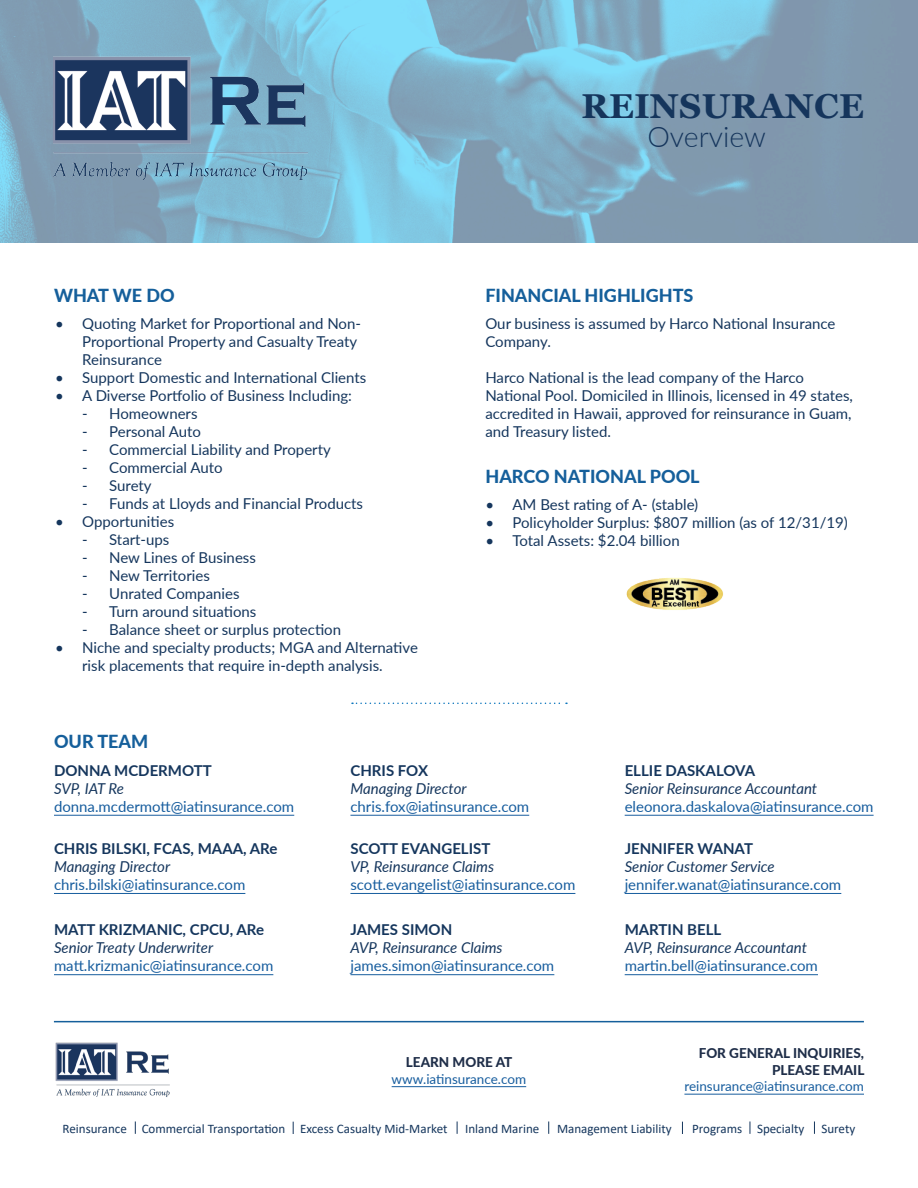
<style>
.page{position:relative;width:918px;height:1188px;background:#fff}
.page>*{position:absolute;margin:0;border:0;box-sizing:border-box;transform-origin:0 0}
.t1{font:700 34.5px "Georgia";letter-spacing:.005em;color:#15355c}
.t2{font:300 28.5px "Lato";color:#15355c}
.t3{font:800 18px "Lato";color:#155f9b}
.t4{font:15px/18px "Lato";color:#15365d}
.t5{font:15px "Lato";color:#175d9e}
.t6{font:italic 15px "Lato";color:#15365d}
.t7{font:700 15px "Lato";color:#15365d}
.t8{font:13.5px "Lato";color:#175d9e}
.t9{font:800 13.5px "Lato";color:#1f2e49}
.t10{font:13.05px "Calibri";color:#15365d}
</style>
<div class="page">
<img style="left:0;top:0;width:918px;height:242px">
<img style="left:54px;top:56px;width:257px;height:126px">
<svg style="left:352px;top:703px;width:215px;height:1px"></svg>
<hr style="left:54px;top:815px;width:240px;height:1px;background:#175d9e">
<hr style="left:54px;top:893px;width:191px;height:1px;background:#175d9e">
<hr style="left:54px;top:974px;width:219px;height:1px;background:#175d9e">
<hr style="left:350px;top:815px;width:179px;height:1px;background:#175d9e">
<hr style="left:350px;top:893px;width:225px;height:1px;background:#175d9e">
<hr style="left:350px;top:974px;width:204px;height:1px;background:#175d9e">
<hr style="left:625px;top:815px;width:249px;height:1px;background:#175d9e">
<hr style="left:625px;top:893px;width:216px;height:1px;background:#175d9e">
<hr style="left:625px;top:974px;width:193px;height:1px;background:#175d9e">
<img style="left:55px;top:1042px;width:115px;height:55px">
<hr style="left:684px;top:1094px;width:180px;height:1px;background:#175d9e">
<hr style="left:54px;top:1021px;width:810px;height:1px;background:#155f9b">
<hr style="left:392px;top:1086px;width:134px;height:1px;background:#175d9e">
<img style="left:626px;top:577px;width:97px;height:33px">
<svg style="left:135px;top:1121px;width:1px;height:13px"></svg>
<svg style="left:293px;top:1122px;width:1px;height:12px"></svg>
<svg style="left:457px;top:1121px;width:1px;height:13px"></svg>
<svg style="left:548px;top:1121px;width:1px;height:13px"></svg>
<svg style="left:682px;top:1122px;width:1px;height:12px"></svg>
<svg style="left:750px;top:1121px;width:1px;height:13px"></svg>
<svg style="left:814px;top:1121px;width:1px;height:13px"></svg>
<p class="t3" style="left:54px;top:282px;width:122px">WHAT WE DO</p>
<p class="t4" style="left:82px;top:314px;width:280px;text-indent:-27px">• Quoting Market for Proportional and Non-<br>Proportional Property and Casualty Treaty<br>Reinsurance</p>
<p class="t4" style="left:55px;top:368px;width:313px">• Support Domestic and International Clients</p>
<p class="t4" style="left:55px;top:386px;width:298px">• A Diverse Portfolio of Business Including:</p>
<p class="t4" style="left:82px;top:404px;width:117px">- Homeowners</p>
<p class="t4" style="left:82px;top:422px;width:120px">- Personal Auto</p>
<p class="t4" style="left:82px;top:440px;width:250px">- Commercial Liability and Property</p>
<p class="t4" style="left:82px;top:458px;width:142px">- Commercial Auto</p>
<p class="t4" style="left:82px;top:476px;width:71px">- Surety</p>
<p class="t4" style="left:82px;top:494px;width:282px">- Funds at Lloyds and Financial Products</p>
<p class="t4" style="left:55px;top:512px;width:120px">• Opportunities</p>
<p class="t4" style="left:82px;top:530px;width:89px">- Start-ups</p>
<p class="t4" style="left:82px;top:548px;width:175px">- New Lines of Business</p>
<p class="t4" style="left:82px;top:566px;width:129px">- New Territories</p>
<p class="t4" style="left:82px;top:584px;width:159px">- Unrated Companies</p>
<p class="t4" style="left:82px;top:602px;width:176px">- Turn around situations</p>
<p class="t4" style="left:82px;top:620px;width:260px">- Balance sheet or surplus protection</p>
<p class="t4" style="left:55px;top:638px;width:364px;text-align:center">• Niche and specialty products; MGA and Alternative risk placements that require in-depth analysis.</p>
<p class="t1" style="left:582px;top:84px;width:284px">REINSURANCE</p>
<p class="t2" style="left:647px;top:117px;width:120px">Overview</p>
<p class="t3" style="left:485px;top:282px;width:210px">FINANCIAL HIGHLIGHTS</p>
<p class="t4" style="left:485px;top:314px;width:352px">Our business is assumed by Harco National Insurance<br>Company.</p>
<p class="t4" style="left:485px;top:368px;width:320px">Harco National is the lead company of the Harco</p>
<p class="t4" style="left:485px;top:386px;width:369px;text-align:justify">National Pool. Domiciled in Illinois, licensed in 49 states, accredited in Hawaii, approved for reinsurance in Guam, and Treasury listed.</p>
<p class="t3" style="left:485px;top:463px;width:216px">HARCO NATIONAL POOL</p>
<p class="t4" style="left:485px;top:495px;width:214px">• AM Best rating of A- (stable)</p>
<p class="t4" style="left:485px;top:513px;width:364px">• Policyholder Surplus: $807 million (as of 12/31/19)</p>
<p class="t4" style="left:485px;top:531px;width:196px">• Total Assets: $2.04 billion</p>
<p class="t3" style="left:54px;top:728px;width:96px">OUR TEAM</p>
<p class="t7" style="left:54px;top:759px;width:159px">DONNA MCDERMOTT</p>
<p class="t6" style="left:54px;top:778px;width:72px">SVP, IAT Re</p>
<p class="t5" style="left:54px;top:796px;width:242px">donna.mcdermott@iatinsurance.com</p>
<p class="t7" style="left:54px;top:837px;width:225px">CHRIS BILSKI, FCAS, MAAA, ARe</p>
<p class="t6" style="left:54px;top:856px;width:118px">Managing Director</p>
<p class="t5" style="left:54px;top:874px;width:193px">chris.bilski@iatinsurance.com</p>
<p class="t7" style="left:54px;top:919px;width:212px">MATT KRIZMANIC, CPCU, ARe</p>
<p class="t6" style="left:54px;top:937px;width:161px">Senior Treaty Underwriter</p>
<p class="t5" style="left:54px;top:955px;width:221px">matt.krizmanic@iatinsurance.com</p>
<p class="t7" style="left:350px;top:759px;width:79px">CHRIS FOX</p>
<p class="t6" style="left:350px;top:778px;width:118px">Managing Director</p>
<p class="t5" style="left:350px;top:796px;width:180px">chris.fox@iatinsurance.com</p>
<p class="t7" style="left:350px;top:837px;width:141px">SCOTT EVANGELIST</p>
<p class="t6" style="left:350px;top:856px;width:145px">VP, Reinsurance Claims</p>
<p class="t5" style="left:350px;top:874px;width:226px">scott.evangelist@iatinsurance.com</p>
<p class="t7" style="left:350px;top:919px;width:103px">JAMES SIMON</p>
<p class="t6" style="left:350px;top:937px;width:154px">AVP, Reinsurance Claims</p>
<p class="t5" style="left:350px;top:955px;width:205px">james.simon@iatinsurance.com</p>
<p class="t9" style="left:406px;top:1052px;width:108px">LEARN MORE AT</p>
<p class="t8" style="left:392px;top:1069px;width:136px">www.iatinsurance.com</p>
<p class="t7" style="left:625px;top:759px;width:132px">ELLIE DASKALOVA</p>
<p class="t6" style="left:625px;top:778px;width:194px">Senior Reinsurance Accountant</p>
<p class="t5" style="left:625px;top:796px;width:250px">eleonora.daskalova@iatinsurance.com</p>
<p class="t7" style="left:625px;top:837px;width:130px">JENNIFER WANAT</p>
<p class="t6" style="left:625px;top:856px;width:152px">Senior Customer Service</p>
<p class="t5" style="left:625px;top:874px;width:218px">jennifer.wanat@iatinsurance.com</p>
<p class="t7" style="left:625px;top:919px;width:98px">MARTIN BELL</p>
<p class="t6" style="left:625px;top:937px;width:184px">AVP, Reinsurance Accountant</p>
<p class="t5" style="left:625px;top:955px;width:195px">martin.bell@iatinsurance.com</p>
<p class="t9" style="left:699px;top:1043px;width:167px">FOR GENERAL INQUIRIES,</p>
<p class="t9" style="left:772px;top:1060px;width:94px">PLEASE EMAIL</p>
<p class="t8" style="left:684px;top:1076px;width:181px">reinsurance@iatinsurance.com</p>
<p class="t10" style="left:63px;top:1119px;width:386px">Reinsurance Commercial Transportation Excess Casualty Mid-Market</p>
<p class="t10" style="left:465px;top:1119px;width:76px">Inland Marine</p>
<p class="t10" style="left:557px;top:1119px;width:116px">Management Liability</p>
<p class="t10" style="left:692px;top:1119px;width:114px">Programs Specialty</p>
<p class="t10" style="left:821px;top:1119px;width:35px">Surety</p>
</div>
